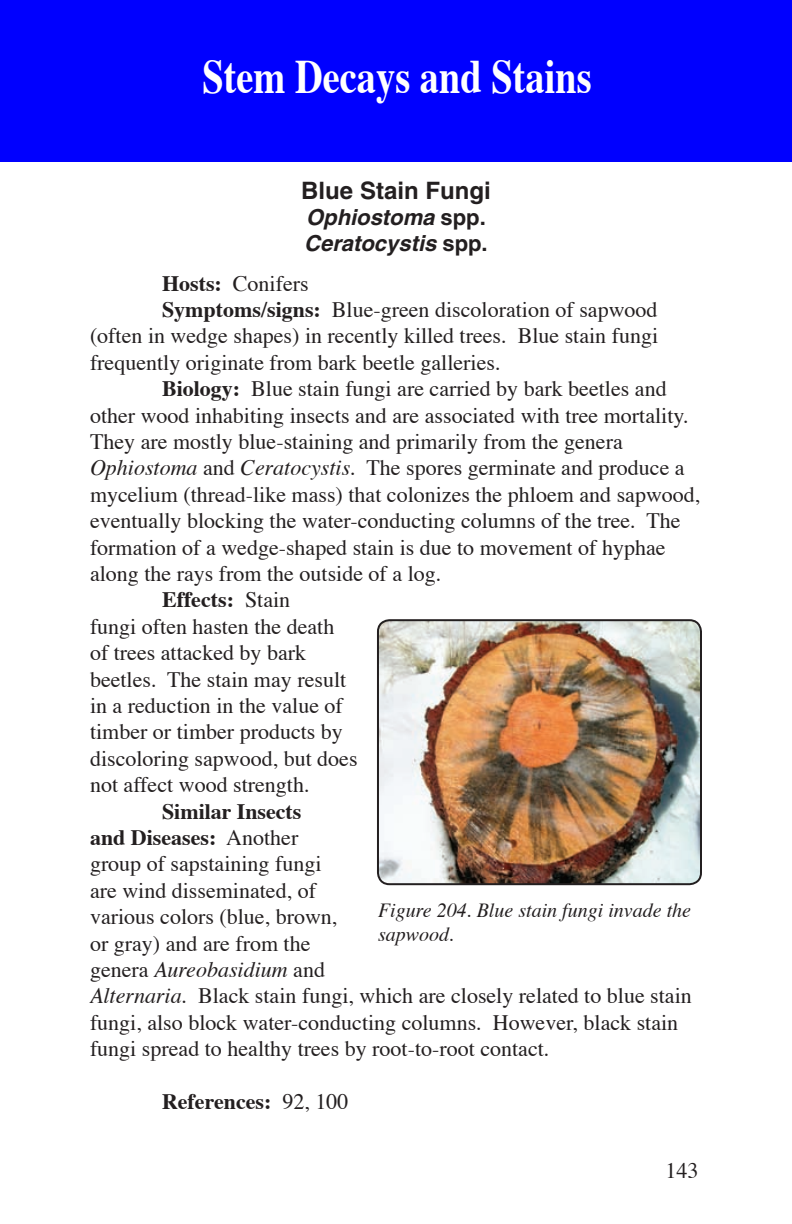
<style>
.page{position:relative;width:792px;height:1224px;background:#fff}
.page>*{position:absolute;margin:0;border:0;box-sizing:border-box;transform-origin:0 0}
.Section_Head{font:700 48px "Times";color:#fff;scale:.8 1}
.Heading{font:700 24px "Helvetica";color:#231f20}
.Text{font:22px/26.4px "Times";color:#231f20}
.Subhead{font:italic 700 22px "Helvetica";color:#231f20}
.Text-2{font:700 22px "Times";color:#231f20}
.t1{font:italic 20px/24px "Times";color:#231f20}
.s1{font-style:normal}
.s2{font-weight:700}
.s3{font-style:italic}
.s4{font-weight:400}
</style>
<div class="page">
<div style="left:0;top:0;width:792px;height:162px;background:#00f"></div>
<img style="left:378px;top:620px;width:323px;height:264px;border-radius:12px">
<div style="left:377px;top:619px;width:325px;height:266px;border:2px solid #231f20;border-radius:12px"></div>
<p class="Section_Head" style="left:202px;top:30px;width:488px">Stem Decays and Stains</p>
<p class="Heading" style="left:301px;top:175px;width:191px">Blue Stain Fungi</p>
<p class="Subhead" style="left:306px;top:204px;width:181px">Ophiostoma <span class="s1">spp.</span></p>
<p class="Subhead" style="left:304px;top:230px;width:185px">Ceratocystis <span class="s1">spp.</span></p>
<p class="Text" style="left:162px;top:268px;width:148px"><span class="s2">Hosts:</span> Conifers</p>
<p class="Text" style="left:90px;top:295px;width:570px;text-align:justify;text-indent:72px"><span class="s2">Symptoms/signs:</span> Blue-green discoloration of sapwood (often in wedge shapes) in recently killed trees. Blue stain fungi frequently originate from bark beetle galleries.</p>
<p class="Text" style="left:90px;top:374px;width:612px;text-indent:72px"><span class="s2">Biology:</span> Blue stain fungi are carried by bark beetles and other wood inhabiting insects and are associated with tree mortality.<br>They are mostly blue-staining and primarily from the genera <span class="s3">Ophiostoma</span> and <span class="s3">Ceratocystis</span>. The spores germinate and produce a mycelium (thread-like mass) that colonizes the phloem and sapwood, eventually blocking the water-conducting columns of the tree. The formation of a wedge-shaped stain is due to movement of hyphae along the rays from the outside of a log.</p>
<p class="Text" style="left:90px;top:585px;width:269px;text-indent:72px"><span class="s2">Effects:</span> Stain<br>fungi often hasten the death of trees attacked by bark beetles. The stain may result in a reduction in the value of timber or timber products by discoloring sapwood, but does not affect wood strength.</p>
<p class="Text" style="left:90px;top:796px;width:603px;text-indent:72px"><span class="s2">Similar Insects<br>and Diseases:</span> Another<br>group of sapstaining fungi<br>are wind disseminated, of<br>various colors (blue, brown,<br>or gray) and are from the<br>genera <span class="s3">Aureobasidium</span> and<br><span class="s3">Alternaria</span>. Black stain fungi, which are closely related to blue stain fungi, also block water-conducting columns. However, black stain fungi spread to healthy trees by root-to-root contact.</p>
<p class="Text-2" style="left:162px;top:1081px;width:188px">References: <span class="s4">92, 100</span></p>
<p class="t1" style="left:378px;top:897px;width:315px">Figure 204. Blue stain fungi invade the sapwood.</p>
<p class="Text" style="left:666px;top:1156px;width:34px">143</p>
</div>
